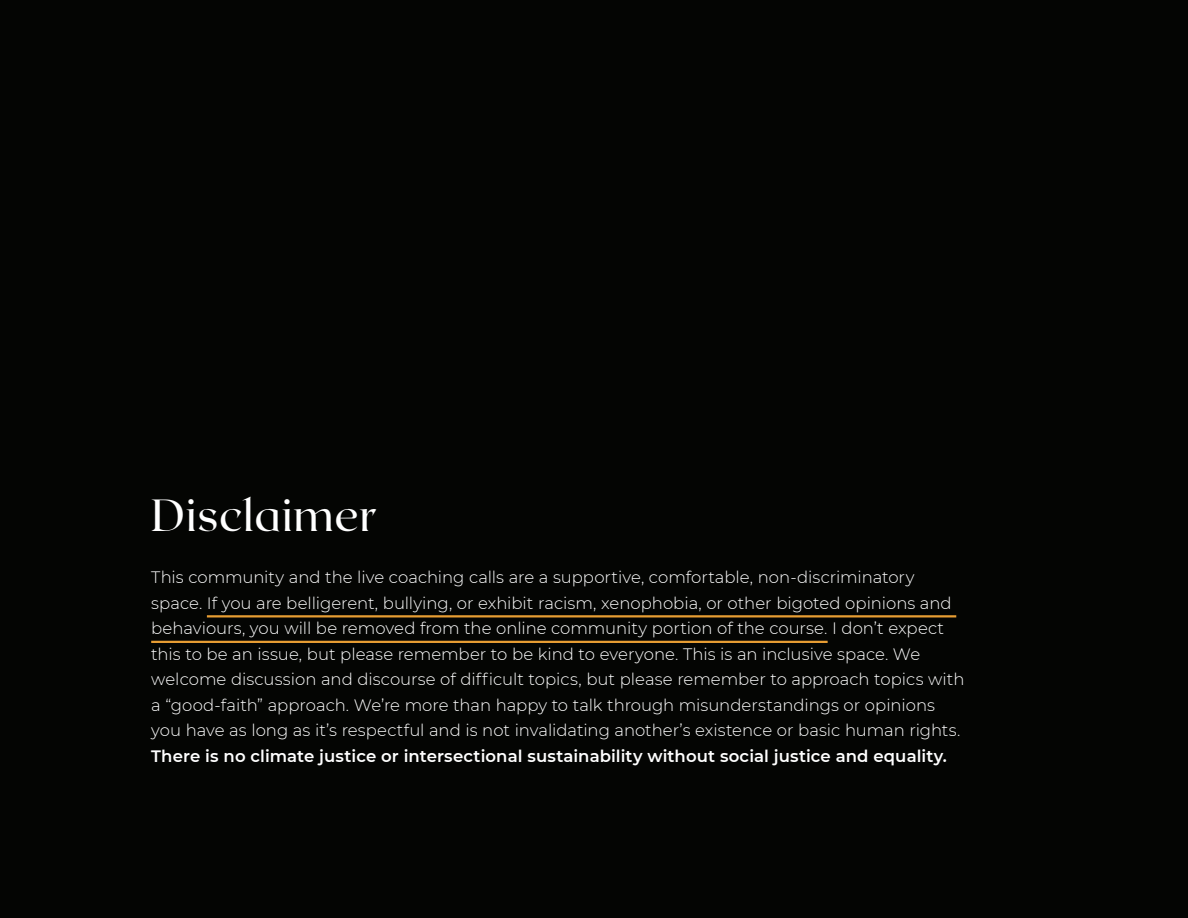
<style>
.page{position:relative;width:1188px;height:918px;background:#040503}
.page>*{position:absolute;margin:0;border:0;box-sizing:border-box;transform-origin:0 0}
.t1{font:45px "Roxborough CF";letter-spacing:.02em;color:#fff}
.t2{font:300 16.5px/25.5px "Montserrat";color:#fff}
.t3{font:600 16.5px "Montserrat";letter-spacing:.005em;color:#fff}
</style>
<div class="page">
<hr style="left:207px;top:615px;width:749px;height:2px;background:#e79d33">
<hr style="left:151px;top:641px;width:677px;height:2px;background:#e79d33">
<h1 class="t1" style="left:151px;top:486px;width:227px">Disclaimer</h1>
<p class="t2" style="left:151px;top:564px;width:815px">This community and the live coaching calls are a supportive, comfortable, non-discriminatory space. If you are belligerent, bullying, or exhibit racism, xenophobia, or other bigoted opinions and behaviours, you will be removed from the online community portion of the course. I don’t expect this to be an issue, but please remember to be kind to everyone. This is an inclusive space. We welcome discussion and discourse of difficult topics, but please remember to approach topics with a “good-faith” approach. We’re more than happy to talk through misunderstandings or opinions you have as long as it’s respectful and is not invalidating another’s existence or basic human rights.</p>
<p class="t3" style="left:151px;top:744px;width:797px">There is no climate justice or intersectional sustainability without social justice and equality.</p>
</div>
